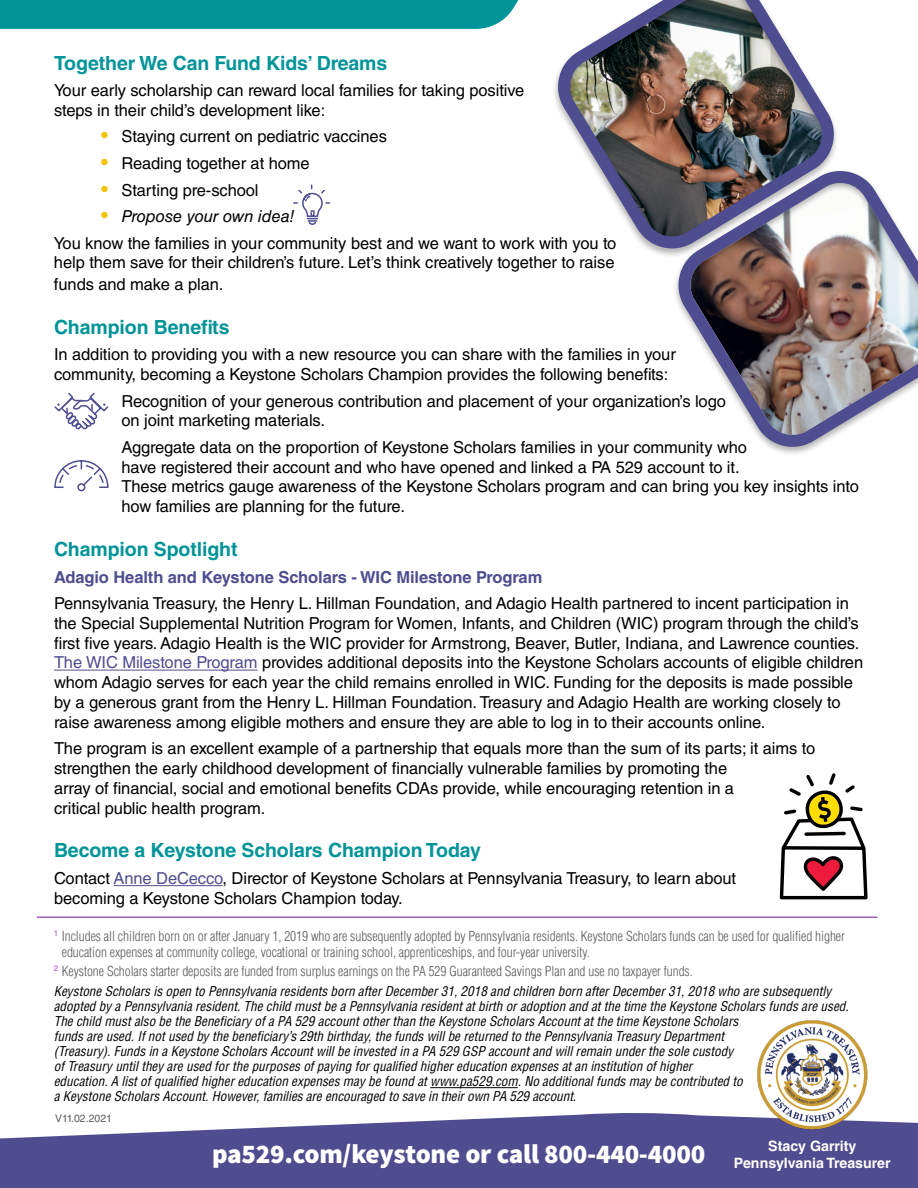
<style>
.page{position:relative;width:918px;height:1188px;background:#fff}
.page>*{position:absolute;margin:0;border:0;box-sizing:border-box;transform-origin:0 0}
.t1{font:900 27px "Source Sans Pro";letter-spacing:-.01em;color:#fff}
.t2{font:700 19.5px "Helvetica LT Std";letter-spacing:-.005em;color:#009498}
.t3{font:16.5px/19.8px "Helvetica LT Std";letter-spacing:-.005em;color:#000}
.t4{font:700 16.5px "Helvetica LT Std";letter-spacing:-.005em;color:#4e4d8f}
.t5{font:700 14.25px/17.1px "Helvetica LT Std";color:#fff;text-align:center}
.t6{font:300 condensed 13.5px/16.2px "Helvetica LT Std";letter-spacing:-.005em;color:#5a5a5a}
.t7{font:italic condensed 13.2px/15px "Helvetica LT Std";color:#000}
.t8{font:10.5px "Helvetica LT Std";color:#5a5a5a}
.s1{font-weight:700;font-size:19.5px;color:#f2c40f}
.s2{font-style:italic}
.s3{color:#4f4d8f}
</style>
<div class="page">
<hr style="left:54px;top:670px;width:204px;height:1px;background:#4f4d8f">
<hr style="left:114px;top:885px;width:109px;height:1px;background:#4f4d8f">
<hr style="left:430px;top:1087px;width:88px;height:1px;background:#000">
<hr style="left:37px;top:916px;width:841px;height:2px;background:#9b5cb2">
<svg style="left:0;top:1113px;width:918px;height:75px;fill:#4f4d8f"></svg>
<img style="left:754px;top:1020px;width:117px;height:113px">
<svg style="left:293px;top:184px;width:37px;height:41px"></svg>
<div style="left:0;top:0;width:519px;height:29px;background:#009498"></div>
<svg style="left:54px;top:460px;width:55px;height:32px"></svg>
<svg style="left:54px;top:392px;width:55px;height:38px"></svg>
<div style="left:552px;top:0;width:288px;height:258px;background:#000;opacity:.3"></div>
<img style="left:552px;top:0;width:283px;height:248px">
<div style="left:672px;top:169px;width:246px;height:288px;background:#000;opacity:.3"></div>
<img style="left:673px;top:170px;width:245px;height:277px">
<svg style="left:780px;top:773px;width:88px;height:126px"></svg>
<p class="t2" style="left:54px;top:51px;width:335px">Together We Can Fund Kids’ Dreams</p>
<p class="t3" style="left:54px;top:80px;width:472px">Your early scholarship can reward local families for taking positive steps in their child’s development like:</p>
<p class="t3" style="left:101px;top:127px;width:287px"><span class="s1">•</span> Staying current on pediatric vaccines</p>
<p class="t3" style="left:101px;top:153px;width:210px"><span class="s1">•</span> Reading together at home</p>
<p class="t3" style="left:101px;top:180px;width:159px"><span class="s1">•</span> Starting pre-school</p>
<p class="t3" style="left:54px;top:203px;width:564px;line-height:26.5px;text-indent:47px"><span class="s1">•</span> <span class="s2">Propose your own idea!<br></span>You know the families in your community best and we want to work with you to</p>
<p class="t3" style="left:54px;top:252px;width:562px;line-height:21.6px">help them save for their children’s future. Let’s think creatively together to raise funds and make a plan.</p>
<p class="t2" style="left:54px;top:315px;width:177px">Champion Benefits</p>
<p class="t3" style="left:54px;top:344px;width:623px">In addition to providing you with a new resource you can share with the families in your community, becoming a Keystone Scholars Champion provides the following benefits:</p>
<p class="t3" style="left:122px;top:391px;width:606px">Recognition of your generous contribution and placement of your organization’s logo on joint marketing materials.</p>
<p class="t3" style="left:122px;top:437px;width:739px">Aggregate data on the proportion of Keystone Scholars families in your community who<br>have registered their account and who have opened and linked a PA 529 account to it.<br>These metrics gauge awareness of the Keystone Scholars program and can bring you key insights into how families are planning for the future.</p>
<p class="t2" style="left:54px;top:537px;width:185px">Champion Spotlight</p>
<p class="t4" style="left:54px;top:567px;width:490px">Adagio Health and Keystone Scholars - WIC Milestone Program</p>
<p class="t3" style="left:54px;top:593px;width:811px">Pennsylvania Treasury, the Henry L. Hillman Foundation, and Adagio Health partnered to incent participation in the Special Supplemental Nutrition Program for Women, Infants, and Children (WIC) program through the child’s first five years. Adagio Health is the WIC provider for Armstrong, Beaver, Butler, Indiana, and Lawrence counties.<br><span class="s3">The WIC Milestone Program</span> provides additional deposits into the Keystone Scholars accounts of eligible children whom Adagio serves for each year the child remains enrolled in WIC. Funding for the deposits is made possible by a generous grant from the Henry L. Hillman Foundation. Treasury and Adagio Health are working closely to raise awareness among eligible mothers and ensure they are able to log in to their accounts online.</p>
<p class="t3" style="left:54px;top:739px;width:763px">The program is an excellent example of a partnership that equals more than the sum of its parts; it aims to strengthen the early childhood development of financially vulnerable families by promoting the<br>array of financial, social and emotional benefits CDAs provide, while encouraging retention in a<br>critical public health program.</p>
<p class="t2" style="left:54px;top:839px;width:429px">Become a Keystone Scholars Champion Today</p>
<p class="t3" style="left:54px;top:868px;width:684px">Contact <span class="s3">Anne DeCecco</span>, Director of Keystone Scholars at Pennsylvania Treasury, to learn about becoming a Keystone Scholars Champion today.</p>
<p class="t6" style="left:62px;top:928px;width:784px;text-indent:-8px"><sup>1</sup> Includes all children born on or after January 1, 2019 who are subsequently adopted by Pennsylvania residents. Keystone Scholars funds can be used for qualified higher education expenses at community college, vocational or training school, apprenticeships, and four-year university.</p>
<p class="t6" style="left:54px;top:963px;width:641px"><sup>2</sup> Keystone Scholars starter deposits are funded from surplus earnings on the PA 529 Guaranteed Savings Plan and use no taxpayer funds.</p>
<p class="t7" style="left:54px;top:984px;width:797px">Keystone Scholars is open to Pennsylvania residents born after December 31, 2018 and children born after December 31, 2018 who are subsequently adopted by a Pennsylvania resident. The child must be a Pennsylvania resident at birth or adoption and at the time the Keystone Scholars funds are used.<br>The child must also be the Beneficiary of a PA 529 account other than the Keystone Scholars Account at the time Keystone Scholars<br>funds are used. If not used by the beneficiary’s 29th birthday, the funds will be returned to the Pennsylvania Treasury Department<br>(Treasury). Funds in a Keystone Scholars Account will be invested in a PA 529 GSP account and will remain under the sole custody<br>of Treasury until they are used for the purposes of paying for qualified higher education expenses at an institution of higher<br>education. A list of qualified higher education expenses may be found at www.pa529.com. No additional funds may be contributed to<br>a Keystone Scholars Account. However, families are encouraged to save in their own PA 529 account.</p>
<p class="t8" style="left:55px;top:1113px;width:58px">V11.02.2021</p>
<h1 class="t1" style="left:212px;top:1136px;width:495px">pa529.com/keystone or call 800-440-4000</h1>
<p class="t5" style="left:734px;top:1137px;width:158px">Stacy Garrity<br>Pennsylvania Treasurer</p>
</div>
